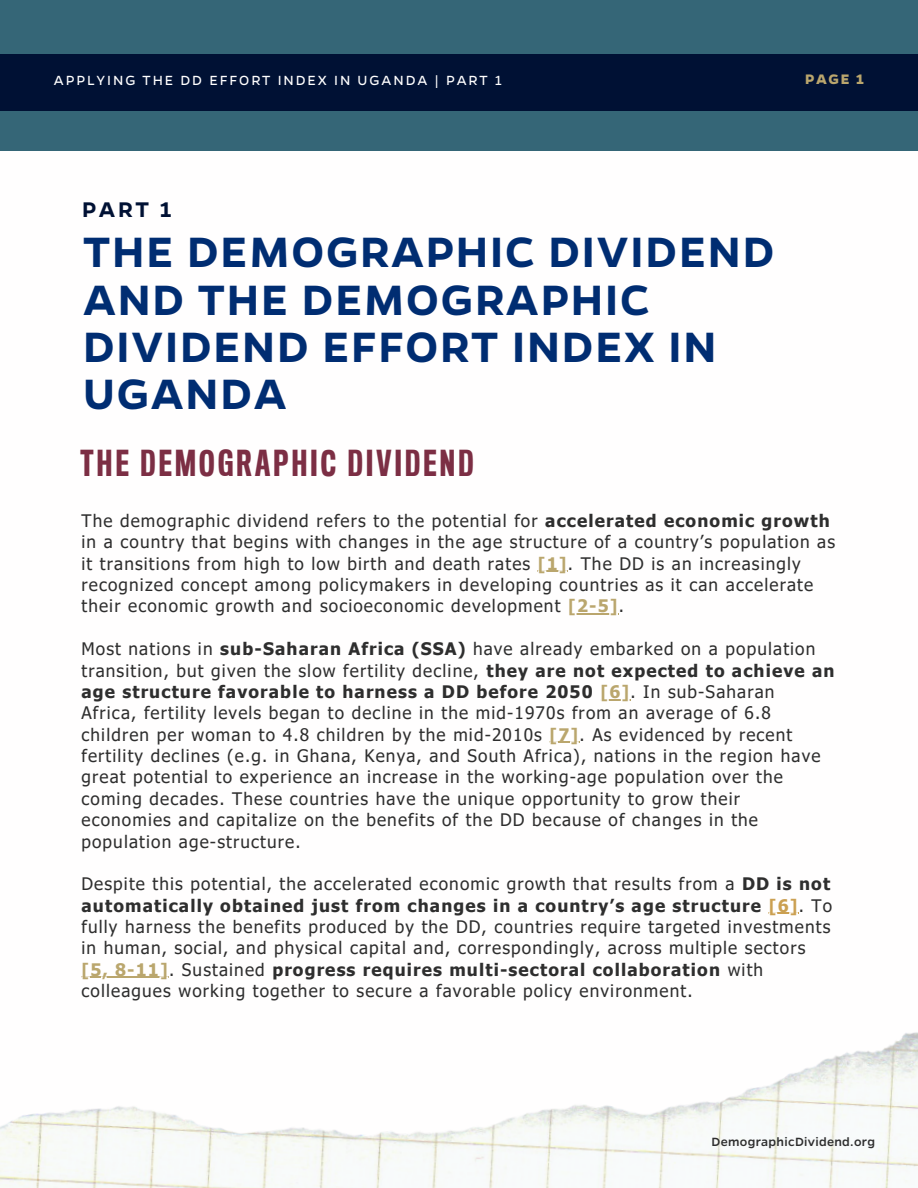
<style>
.page{position:relative;width:918px;height:1188px;background:#fff}
.page>*{position:absolute;margin:0;border:0;box-sizing:border-box;transform-origin:0 0}
.t1{font:600 48px/47.2px "Gentona";letter-spacing:.04em;color:#002d72}
.t2{font:500 33px "Titling Gothic FB Comp";letter-spacing:.1em;color:#7c2e44}
.t3{font:600 24px "Gentona";color:#001134}
.t4{font:17.25px/21.3px "Tahoma";letter-spacing:.065em;color:#2e2e2e}
.t5{font:700 15.6px "Gentona";color:#baa66d}
.t6{font:15px "Gentona";letter-spacing:.13em;color:#fff}
.t7{font:500 13.5px "Gentona";letter-spacing:.025em;color:#2e2e2e}
.s1{font-weight:700}
.s2{font-weight:700;color:#baa66d}
.s3{font-weight:700;color:#cba052}
</style>
<div class="page">
<div style="left:0;top:0;width:918px;height:151px;background:#356677"></div>
<div style="left:0;top:54px;width:918px;height:56px;background:#001134"></div>
<hr style="left:538px;top:571px;width:30px;height:1px;background:#baa66d">
<hr style="left:568px;top:614px;width:51px;height:1px;background:#baa66d">
<hr style="left:600px;top:699px;width:30px;height:1px;background:#baa66d">
<hr style="left:550px;top:742px;width:30px;height:1px;background:#baa66d">
<hr style="left:769px;top:913px;width:30px;height:1px;background:#cba052">
<img style="left:0;top:976px;width:918px;height:212px">
<p class="t6" style="left:54px;top:70px;width:450px">APPLYING THE DD EFFORT INDEX IN UGANDA | PART 1</p>
<p class="t5" style="left:805px;top:69px;width:60px">PAGE 1</p>
<p class="t3" style="left:82px;top:193px;width:91px">PART 1</p>
<p class="t1" style="left:83px;top:226px;width:693px">THE DEMOGRAPHIC DIVIDEND<br>AND THE DEMOGRAPHIC<br>DIVIDEND EFFORT INDEX IN<br>UGANDA</p>
<p class="t2" style="left:81px;top:450px;width:394px">THE DEMOGRAPHIC DIVIDEND</p>
<p class="t4" style="left:81px;top:509px;width:755px">The demographic dividend refers to the potential for <span class="s1">accelerated economic growth </span>in a country that begins with changes in the age structure of a country’s population as it transitions from high to low birth and death rates <span class="s2">[1]</span>. The DD is an increasingly recognized concept among policymakers in developing countries as it can accelerate their economic growth and socioeconomic development <span class="s2">[2-5]</span>.</p>
<p class="t4" style="left:81px;top:638px;width:755px">Most nations in <span class="s1">sub-Saharan Africa (SSA)</span> have already embarked on a population transition, but given the slow fertility decline, <span class="s1">they are not expected to achieve an age structure favorable to harness a DD before 2050</span> <span class="s2">[6]</span>. In sub-Saharan<br>Africa, fertility levels began to decline in the mid-1970s from an average of 6.8 children per woman to 4.8 children by the mid-2010s <span class="s2">[7]</span>. As evidenced by recent fertility declines (e.g. in Ghana, Kenya, and South Africa), nations in the region have great potential to experience an increase in the working-age population over the coming decades. These countries have the unique opportunity to grow their<br>economies and capitalize on the benefits of the DD because of changes in the population age-structure.</p>
<p class="t4" style="left:81px;top:873px;width:752px">Despite this potential, the accelerated economic growth that results from a <span class="s1">DD is not automatically obtained just from changes in a country’s age structure</span> <span class="s3">[6]</span>. To fully harness the benefits produced by the DD, countries require targeted investments in human, social, and physical capital and, correspondingly, across multiple sectors <span class="s2">[5, 8-11]</span>. Sustained <span class="s1">progress requires multi-sectoral collaboration</span> with colleagues working together to secure a favorable policy environment.</p>
<p class="t7" style="left:712px;top:1133px;width:165px">DemographicDividend.org</p>
</div>
